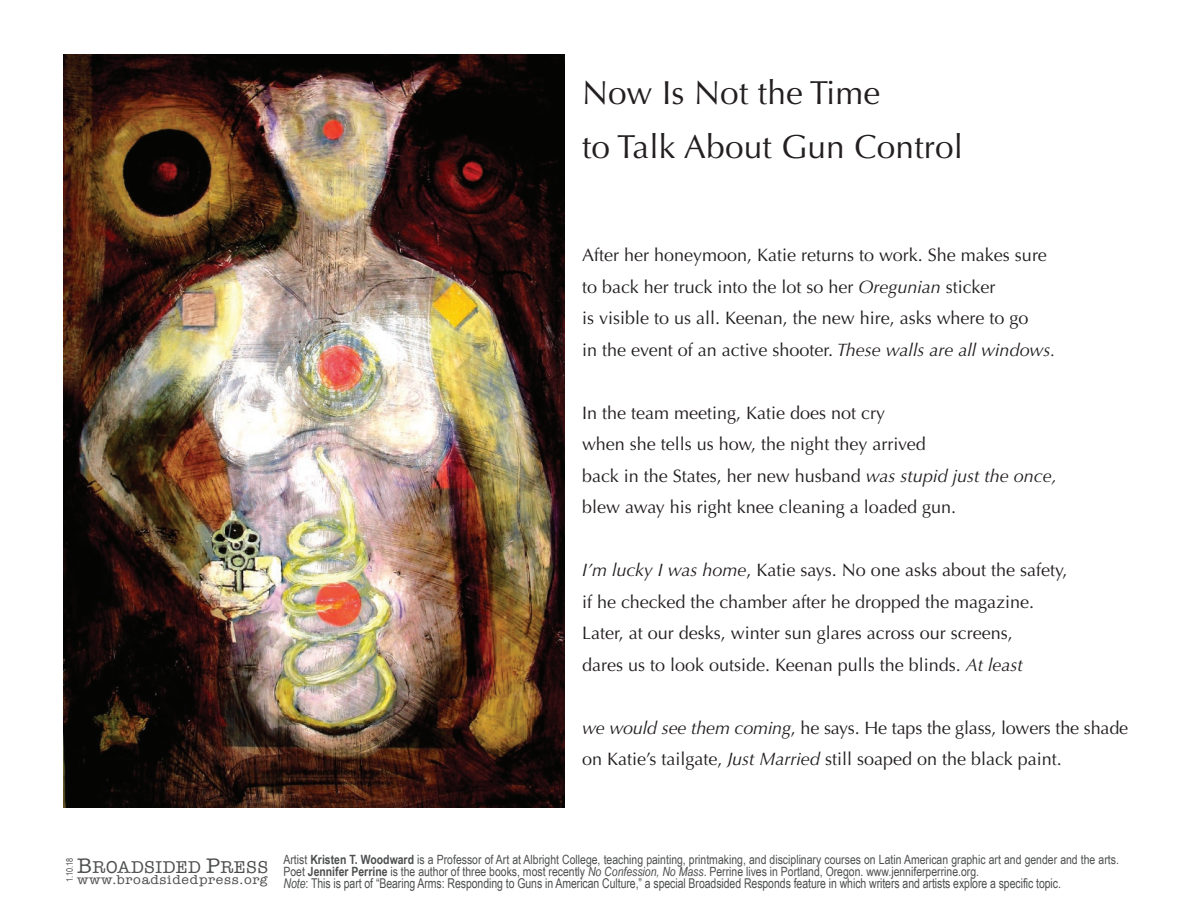
<style>
.page{position:relative;width:1188px;height:918px;background:#fff}
.page>*{position:absolute;margin:0;border:0;box-sizing:border-box;transform-origin:0 0}
.t1{font:33.3px/53.8px "Optima";letter-spacing:.005em;color:#231f20}
.t2{font:18px/31.5px "Optima";color:#231f20}
.t3{font:17.7px "American Typewriter";letter-spacing:.025em;color:#4d4e4f}
.t4{font:13.5px "Arial Narrow";letter-spacing:-.005em;color:#4d4e4f;scale:.95 1}
.t5{font:13.05px "American Typewriter";letter-spacing:.05em;color:#4d4e4f;scale:1.08 1}
.t6{font:12.75px/12px "Arial Narrow";color:#4d4e4f}
.t7{font:9px "Arial Narrow";color:#4d4e4f}
.s1{font-style:italic}
.s2{font-size:21.75px}
.s3{font-weight:700}
</style>
<div class="page">
<img style="left:63px;top:55px;width:502px;height:753px">
<h1 class="t1" style="left:582px;top:66px;width:383px">Now Is Not the Time<br>to Talk About Gun Control</h1>
<p class="t2" style="left:582px;top:240px;width:475px">After her honeymoon, Katie returns to work. She makes sure to back her truck into the lot so her <span class="s1">Oregunian</span> sticker<br>is visible to us all. Keenan, the new hire, asks where to go<br>in the event of an active shooter. <span class="s1">These walls are all windows.</span></p>
<p class="t2" style="left:582px;top:397px;width:476px">In the team meeting, Katie does not cry<br>when she tells us how, the night they arrived<br>back in the States, her new husband <span class="s1">was stupid just the once, </span>blew away his right knee cleaning a loaded gun.</p>
<p class="t2" style="left:582px;top:555px;width:487px"><span class="s1">I’m lucky I was home</span>, Katie says. No one asks about the safety, if he checked the chamber after he dropped the magazine.<br>Later, at our desks, winter sun glares across our screens,<br>dares us to look outside. Keenan pulls the blinds. <span class="s1">At least</span></p>
<p class="t2" style="left:582px;top:712px;width:548px"><span class="s1">we would see them coming</span>, he says. He taps the glass, lowers the shade on Katie’s tailgate, <span class="s1">Just Married</span> still soaped on the black paint.</p>
<p class="t7" style="left:63px;top:882px;width:26px;rotate:-90deg">1.10.18</p>
<p class="t3" style="left:77px;top:854px;width:193px"><span class="s2">B</span>ROADSIDED <span class="s2">P</span>RESS</p>
<p class="t5" style="left:77px;top:870px;width:178px">www.broadsidedpress.org</p>
<p class="t6" style="left:284px;top:853px;width:837px">Artist <span class="s3">Kristen T. Woodward</span> is a Professor of Art at Albright College, teaching painting, printmaking, and disciplinary courses on Latin American graphic art and gender and the arts.<br>Poet <span class="s3">Jennifer Perrine</span> is the author of three books, most recently <span class="s1">No Confession, No Mass</span>. Perrine lives in Portland, Oregon. www.jenniferperrine.org.</p>
<p class="t4" style="left:284px;top:873px;width:820px"><span class="s1">Note</span>: This is part of “Bearing Arms: Responding to Guns in American Culture,” a special Broadsided Responds feature in which writers and artists explore a specific topic.</p>
</div>
